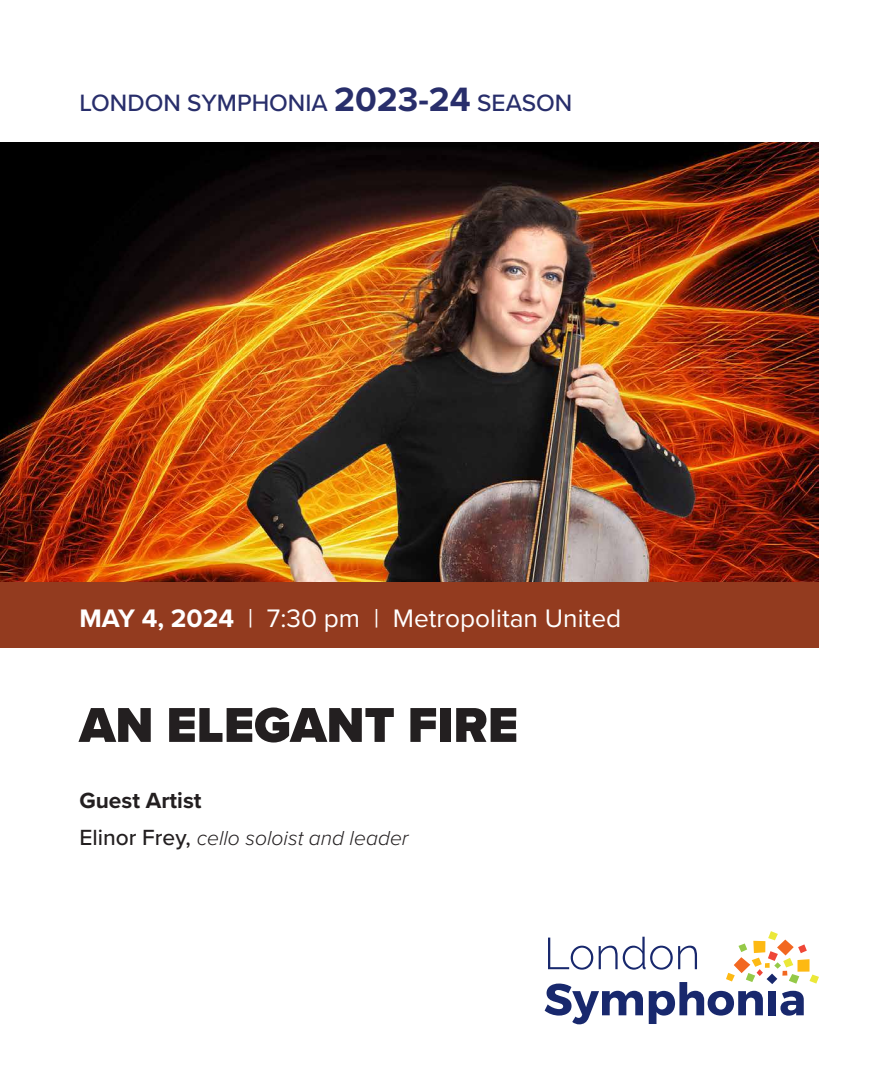
<style>
.page{position:relative;width:882px;height:1071px;background:#fff}
.page>*{position:absolute;margin:0;border:0;box-sizing:border-box;transform-origin:0 0}
.t1{font:900 50.75px "Proxima Nova";color:#231f20}
.t2{font:26.25px "Proxima Nova";color:#fff}
.t3{font:500 24.5px "Proxima Nova";color:#282e6b}
.t4{font:700 22.75px "Proxima Nova";color:#231f20}
.t5{font:italic 300 21px "Proxima Nova";color:#231f20}
.s1{font-weight:700;font-size:35px}
.s2{font-weight:700}
.s3{font-weight:500;font-style:normal;font-size:22.75px}
</style>
<div class="page">
<svg style="left:545px;top:931px;width:274px;height:93px"></svg>
<img style="left:0;top:142px;width:819px;height:441px">
<div style="left:0;top:583px;width:819px;height:65px;background:#933b1f"></div>
<p class="t3" style="left:79px;top:85px;width:495px">LONDON SYMPHONIA <span class="s1">2023-24</span> SEASON</p>
<p class="t2" style="left:79px;top:598px;width:543px"><span class="s2">MAY 4, 2024</span> | 7:30 pm | Metropolitan United</p>
<h1 class="t1" style="left:79px;top:687px;width:440px">AN ELEGANT FIRE</h1>
<p class="t4" style="left:79px;top:783px;width:124px">Guest Artist</p>
<p class="t5" style="left:79px;top:822px;width:331px"><span class="s3">Elinor Frey,</span> cello soloist and leader</p>
</div>
